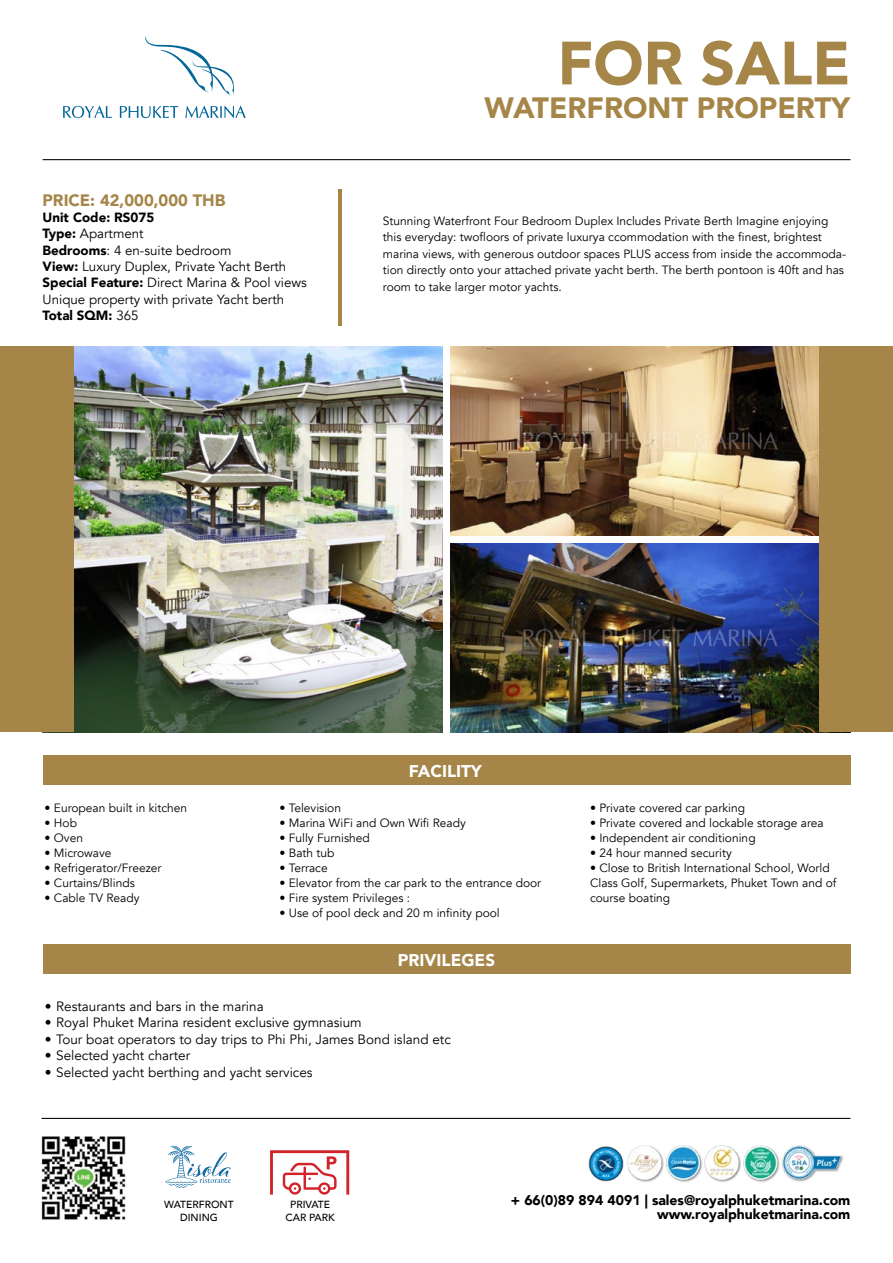
<style>
.page{position:relative;width:893px;height:1263px;background:#fff}
.page>*{position:absolute;margin:0;border:0;box-sizing:border-box;transform-origin:0 0}
.t1{font:900 60.45px "Avenir";color:#a58548}
.t2{font:900 29.4px "Avenir";color:#a58548}
.t3{font:900 16.95px "Avenir";color:#fff}
.t4{font:900 16.5px "Avenir";color:#a58548}
.t5{font:900 13.95px/14px "Avenir";color:#000;text-align:right}
.t6{font:13.5px "Avenir";color:#000}
.t7{font:13.35px/16.4px "Avenir";color:#000}
.t8{font:12px/16.5px "Avenir";color:#000}
.t9{font:500 10.35px/12.6px "Avenir";color:#000;text-align:center}
.s1{font-weight:900}
</style>
<div class="page">
<svg style="left:145px;top:36px;width:89px;height:59px"></svg>
<svg style="left:63px;top:106px;width:49px;height:12px"></svg>
<svg style="left:120px;top:106px;width:58px;height:12px"></svg>
<svg style="left:185px;top:106px;width:61px;height:12px"></svg>
<img style="left:588px;top:1145px;width:256px;height:37px">
<img style="left:41px;top:1136px;width:85px;height:84px">
<svg style="left:165px;top:1146px;width:66px;height:42px"></svg>
<svg style="left:283px;top:1156px;width:54px;height:36px"></svg>
<div style="left:270px;top:1150px;width:79px;height:46px;border:3px solid #d2232a"></div>
<hr style="left:41px;top:1118px;width:809px;height:1px;background:#000">
<hr style="left:43px;top:159px;width:807px;height:1px;background:#000">
<svg style="left:338px;top:189px;width:4px;height:137px"></svg>
<img style="left:451px;top:347px;width:368px;height:188px">
<img style="left:73px;top:347px;width:369px;height:385px">
<img style="left:451px;top:544px;width:368px;height:188px">
<div style="left:819px;top:347px;width:74px;height:385px;background:#a58548"></div>
<div style="left:0;top:347px;width:73px;height:385px;background:#a58548"></div>
<div style="left:43px;top:755px;width:807px;height:30px;background:#a58548"></div>
<div style="left:43px;top:944px;width:807px;height:29px;background:#a58548"></div>
<h1 class="t1" style="left:557px;top:12px;width:294px">FOR SALE</h1>
<h3 class="t4" style="left:43px;top:186px;width:184px">PRICE: 42,000,000 THB</h3>
<p class="t7" style="left:43px;top:209px;width:266px"><span class="s1">Unit Code: RS075<br>Type:</span> Apartment<br><span class="s1">Bedrooms</span>: 4 en-suite bedroom<br><span class="s1">View:</span> Luxury Duplex, Private Yacht Berth<br><span class="s1">Special Feature:</span> Direct Marina &amp; Pool views<br>Unique property with private Yacht berth<br><span class="s1">Total SQM:</span> 365</p>
<h2 class="t2" style="left:484px;top:83px;width:367px">WATERFRONT PROPERTY</h2>
<p class="t8" style="left:383px;top:213px;width:465px">Stunning Waterfront Four Bedroom Duplex Includes Private Berth Imagine enjoying this everyday: twofloors of private luxurya ccommodation with the finest, brightest marina views, with generous outdoor spaces PLUS access from inside the accommoda&shy;tion directly onto your attached private yacht berth. The berth pontoon is 40ft and has room to take larger motor yachts.</p>
<h3 class="t3" style="left:409px;top:756px;width:75px">FACILITY</h3>
<p class="t8" style="left:45px;top:800px;width:144px">• European built in kitchen</p>
<p class="t8" style="left:45px;top:815px;width:34px">• Hob</p>
<p class="t8" style="left:45px;top:830px;width:40px">• Oven</p>
<p class="t8" style="left:45px;top:845px;width:68px">• Microwave</p>
<p class="t8" style="left:45px;top:860px;width:118px">• Refrigerator/Freezer</p>
<p class="t8" style="left:45px;top:875px;width:92px">• Curtains/Blinds</p>
<p class="t8" style="left:45px;top:890px;width:96px">• Cable TV Ready</p>
<p class="t8" style="left:279px;top:800px;width:63px">• Television</p>
<p class="t8" style="left:279px;top:815px;width:188px">• Marina WiFi and Own Wifi Ready</p>
<p class="t8" style="left:279px;top:830px;width:92px">• Fully Furnished</p>
<p class="t8" style="left:279px;top:845px;width:57px">• Bath tub</p>
<p class="t8" style="left:279px;top:860px;width:50px">• Terrace</p>
<p class="t8" style="left:279px;top:875px;width:263px">• Elevator from the car park to the entrance door</p>
<p class="t8" style="left:279px;top:890px;width:132px">• Fire system Privileges :</p>
<p class="t8" style="left:279px;top:905px;width:222px">• Use of pool deck and 20 m infinity pool</p>
<h3 class="t3" style="left:398px;top:945px;width:99px">PRIVILEGES</h3>
<p class="t6" style="left:45px;top:998px;width:220px">• Restaurants and bars in the marina</p>
<p class="t6" style="left:45px;top:1014px;width:319px">• Royal Phuket Marina resident exclusive gymnasium</p>
<p class="t6" style="left:45px;top:1031px;width:408px">• Tour boat operators to day trips to Phi Phi, James Bond island etc</p>
<p class="t6" style="left:45px;top:1047px;width:147px">• Selected yacht charter</p>
<p class="t6" style="left:45px;top:1064px;width:269px">• Selected yacht berthing and yacht services</p>
<p class="t8" style="left:590px;top:800px;width:157px">• Private covered car parking</p>
<p class="t8" style="left:590px;top:815px;width:235px">• Private covered and lockable storage area</p>
<p class="t8" style="left:590px;top:830px;width:167px">• Independent air conditioning</p>
<p class="t8" style="left:590px;top:845px;width:143px">• 24 hour manned security</p>
<p class="t8" style="left:590px;top:860px;width:248px;line-height:15px">• Close to British International School, World<br>Class Golf, Supermarkets, Phuket Town and of course boating</p>
<p class="t9" style="left:164px;top:1197px;width:71px">WATERFRONT<br>DINING</p>
<p class="t9" style="left:286px;top:1197px;width:51px">PRIVATE<br>CAR PARK</p>
<p class="t5" style="left:511px;top:1192px;width:341px">+ 66(0)89 894 4091 | sales@royalphuketmarina.com www.royalphuketmarina.com</p>
</div>
